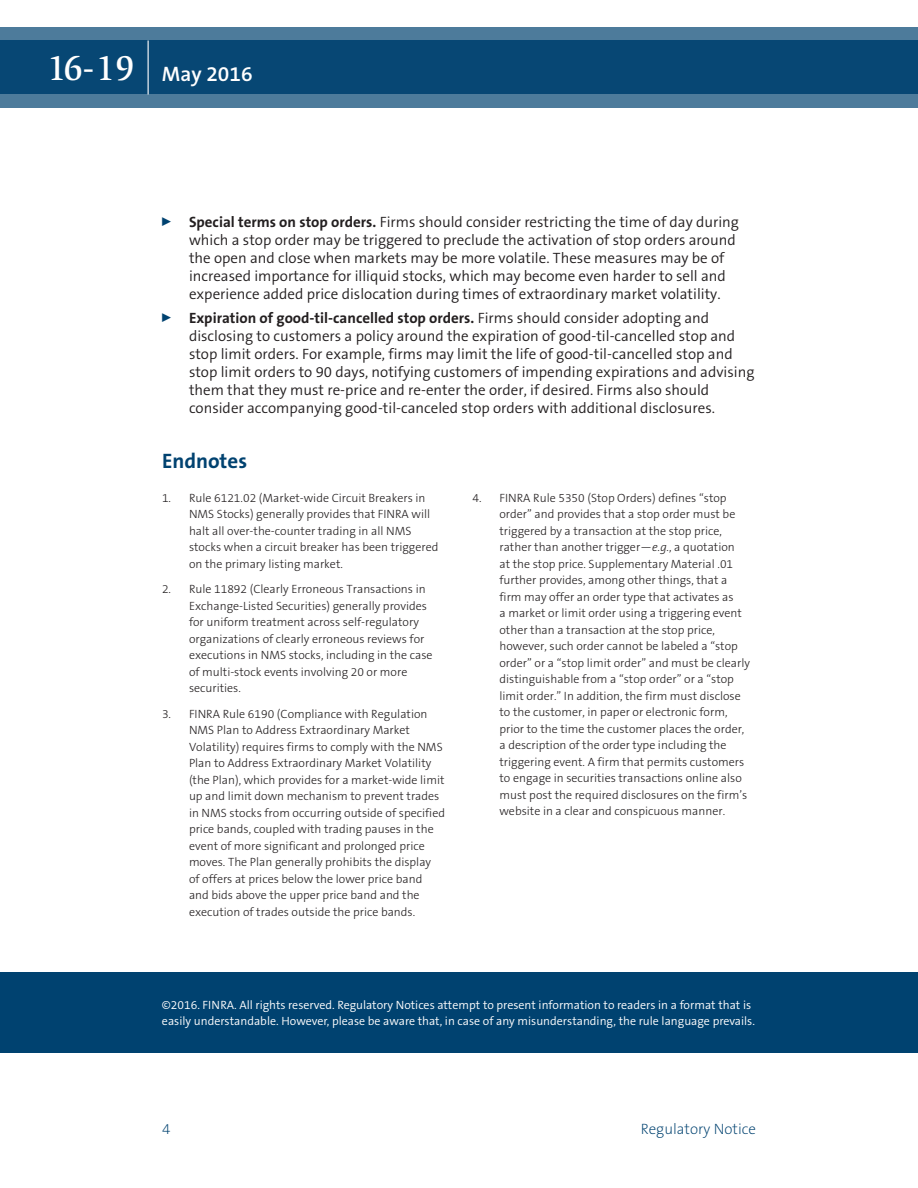
<style>
.page{position:relative;width:918px;height:1188px;background:#fff}
.page>*{position:absolute;margin:0;border:0;box-sizing:border-box;transform-origin:0 0}
.t1{font:600 21px "The Sans B6";color:#fff}
.t2{font:700 21px "The Sans B7";color:#004270}
.t3{font:300 15px/18px "The Sans B4";color:#231f20}
.t4{font:700 15px "The Sans B7";color:#231f20}
.t5{font:200 15px "The Sans B2";color:#004270}
.t6{font:300 12px/16.5px "The Sans B3";color:#231f20}
.t7{font:300 12px/16.5px "The Sans B4";color:#fff}
.s1{font-family:"Slimbach LT";font-weight:500;font-size:36px}
.s2{font-family:"The Sans B7";font-weight:700}
.s3{font-family:"The Sans B4";font-weight:300}
.s4{font-style:italic}
</style>
<div class="page">
<div style="left:0;top:972px;width:918px;height:81px;background:#004270"></div>
<svg style="left:0;top:27px;width:918px;height:81px;background:#1e5881"></svg>
<hr style="left:148px;top:40px;width:1px;height:54px;background:#fff">
<h1 class="t1" style="left:47px;top:62px;width:207px"><span class="s1">16-19</span> May 2016</h1>
<p class="t3" style="left:189px;top:213px;width:551px;text-indent:-27px"><sup>0</sup> <span class="s2">Special terms on stop orders.</span> Firms should consider restricting the time of day during which a stop order may be triggered to preclude the activation of stop orders around the open and close when markets may be more volatile. These measures may be of increased importance for illiquid stocks, which may become even harder to sell and experience added price dislocation during times of extraordinary market volatility.</p>
<p class="t4" style="left:162px;top:310px;width:549px"><sup>0</sup> Expiration of good-til-cancelled stop orders. <span class="s3">Firms should consider adopting and</span></p>
<p class="t3" style="left:189px;top:327px;width:567px">disclosing to customers a policy around the expiration of good-til-cancelled stop and stop limit orders. For example, firms may limit the life of good-til-cancelled stop and stop limit orders to 90 days, notifying customers of impending expirations and advising them that they must re-price and re-enter the order, if desired. Firms also should consider accompanying good-til-canceled stop orders with additional disclosures.</p>
<h1 class="t2" style="left:162px;top:450px;width:87px">Endnotes</h1>
<p class="t6" style="left:189px;top:490px;width:251px;text-indent:-27px">1. Rule 6121.02 (Market-wide Circuit Breakers in NMS Stocks) generally provides that FINRA will halt all over-the-counter trading in all NMS stocks when a circuit breaker has been triggered on the primary listing market.</p>
<p class="t6" style="left:189px;top:581px;width:245px;text-indent:-27px">2. Rule 11892 (Clearly Erroneous Transactions in Exchange-Listed Securities) generally provides for uniform treatment across self-regulatory organizations of clearly erroneous reviews for executions in NMS stocks, including in the case of multi-stock events involving 20 or more securities.</p>
<p class="t6" style="left:189px;top:706px;width:258px;text-indent:-27px">3. FINRA Rule 6190 (Compliance with Regulation NMS Plan to Address Extraordinary Market Volatility) requires firms to comply with the NMS Plan to Address Extraordinary Market Volatility (the Plan), which provides for a market-wide limit up and limit down mechanism to prevent trades in NMS stocks from occurring outside of specified price bands, coupled with trading pauses in the event of more significant and prolonged price moves. The Plan generally prohibits the display<br>of offers at prices below the lower price band and bids above the upper price band and the execution of trades outside the price bands.</p>
<p class="t6" style="left:500px;top:490px;width:252px;text-indent:-27px">4. FINRA Rule 5350 (Stop Orders) defines “stop order” and provides that a stop order must be triggered by a transaction at the stop price, rather than another trigger—<span class="s4">e.g.</span>, a quotation<br>at the stop price. Supplementary Material .01 further provides, among other things, that a firm may offer an order type that activates as<br>a market or limit order using a triggering event other than a transaction at the stop price, however, such order cannot be labeled a “stop order” or a “stop limit order” and must be clearly distinguishable from a “stop order” or a “stop limit order.” In addition, the firm must disclose to the customer, in paper or electronic form, prior to the time the customer places the order, a description of the order type including the triggering event. A firm that permits customers to engage in securities transactions online also must post the required disclosures on the firm’s website in a clear and conspicuous manner.</p>
<p class="t7" style="left:162px;top:997px;width:594px">©2016. FINRA. All rights reserved. Regulatory Notices attempt to present information to readers in a format that is easily understandable. However, please be aware that, in case of any misunderstanding, the rule language prevails.</p>
<p class="t5" style="left:162px;top:1121px;width:10px">4</p>
<p class="t5" style="left:641px;top:1121px;width:117px">Regulatory Notice</p>
</div>
